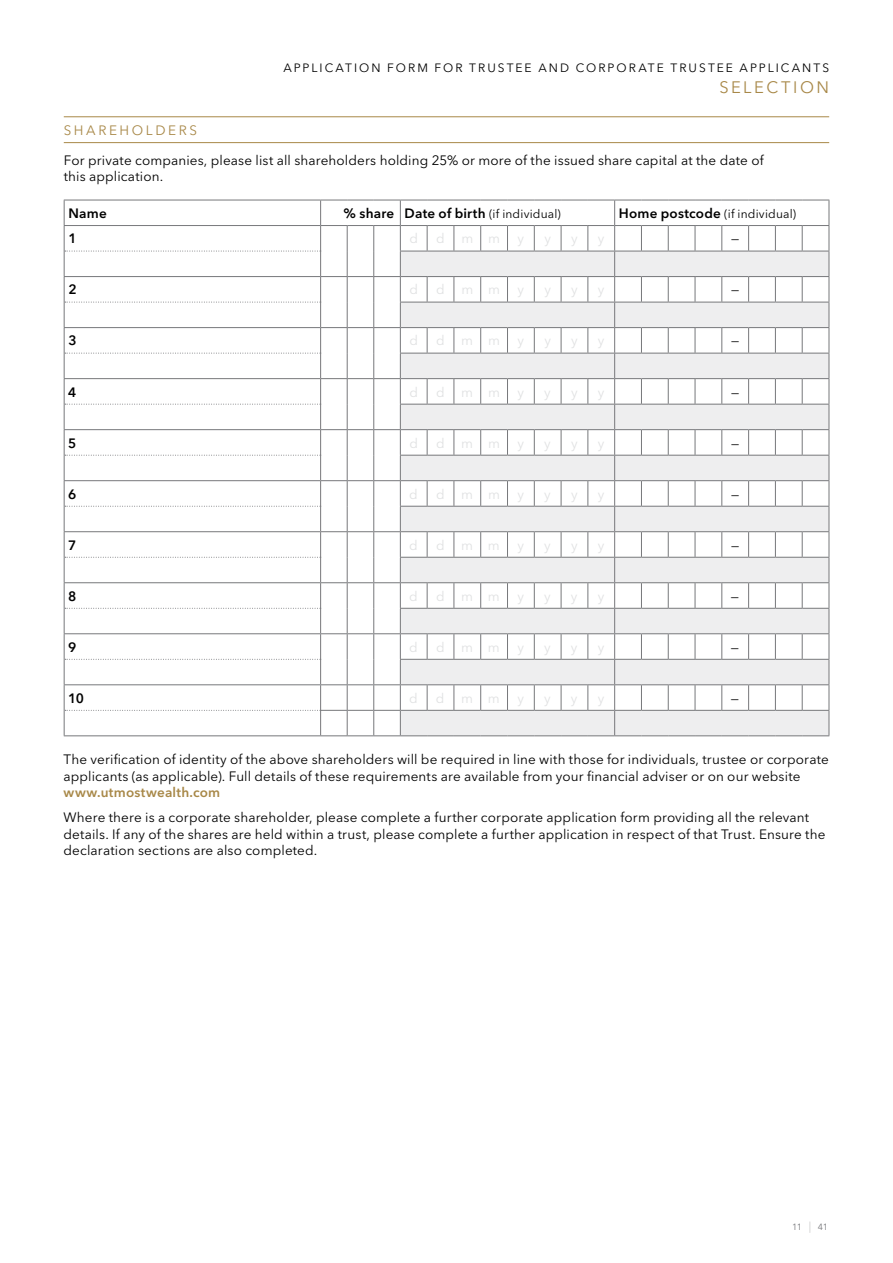
<style>
.page{position:relative;width:893px;height:1263px;background:#fff}
.page>*{position:absolute;margin:0;border:0;box-sizing:border-box;transform-origin:0 0}
.t1{font:16.5px "Avenir Next LT Pro";letter-spacing:.165em;color:#a88848}
.t2{font:13.5px/16.5px "Avenir Next LT Pro";letter-spacing:.01em;color:#000}
.t3{font:13.5px "Avenir Next LT Pro";letter-spacing:1.16em;color:#e0e1e2}
.t4{font:600 13.5px "Avenir Next LT Pro";letter-spacing:.015em;color:#000}
.t5{font:600 13.5px "Avenir Next LT Pro";letter-spacing:.02em;color:#a88848}
.t6{font:13.5px "Avenir Next LT Pro";letter-spacing:.19em;color:#a88848}
.t7{font:12px "Avenir Next LT Pro";letter-spacing:.17em;color:#000}
.t8{font:12px "Avenir Next LT Pro";letter-spacing:.01em;color:#000}
.t9{font:9px "Avenir Next LT Pro";color:#77787b}
.s1{font-weight:400;font-size:12px}
.s2{font-weight:600;font-size:13.5px}
.s3{font-weight:200;font-size:11.25px}
</style>
<div class="page">
<hr style="left:64px;top:116px;width:765px;height:1px;background:#a88848">
<hr style="left:64px;top:142px;width:765px;height:1px;background:#a88848">
<svg style="left:64px;top:200px;width:766px;height:536px"></svg>
<p class="t7" style="left:283px;top:61px;width:36px">Applic</p>
<p class="t7" style="left:336px;top:61px;width:440px">ati on f orm f or tru stee and c orporate tru stee applic</p>
<p class="t7" style="left:792px;top:61px;width:39px">ants</p>
<p class="t1" style="left:719px;top:77px;width:95px">SELECTION</p>
<p class="t6" style="left:64px;top:122px;width:135px">Sh areh old ers</p>
<p class="t2" style="left:64px;top:152px;width:701px">For private companies, please list all shareholders holding 25% or more of the issued share capital at the date of this application.</p>
<p class="t4" style="left:68px;top:205px;width:40px">Name</p>
<p class="t4" style="left:344px;top:205px;width:219px">% share Date of birth <span class="s1">(if individual)</span></p>
<p class="t8" style="left:619px;top:207px;width:179px"><span class="s2">Home postcode</span> (if individual)</p>
<p class="t4" style="left:68px;top:230px;width:10px">1</p>
<p class="t3" style="left:409px;top:231px;width:10px">d</p>
<p class="t3" style="left:436px;top:231px;width:65px">dmm</p>
<p class="t3" style="left:518px;top:231px;width:8px">y</p>
<p class="t3" style="left:544px;top:231px;width:8px">y</p>
<p class="t3" style="left:571px;top:231px;width:8px">y</p>
<p class="t3" style="left:598px;top:231px;width:8px">y</p>
<p class="t2" style="left:731px;top:230px;width:10px">—</p>
<p class="t4" style="left:68px;top:281px;width:10px">2</p>
<p class="t3" style="left:409px;top:282px;width:10px">d</p>
<p class="t3" style="left:436px;top:282px;width:65px">dmm</p>
<p class="t3" style="left:518px;top:282px;width:8px">y</p>
<p class="t3" style="left:544px;top:282px;width:8px">y</p>
<p class="t3" style="left:571px;top:282px;width:8px">y</p>
<p class="t3" style="left:598px;top:282px;width:8px">y</p>
<p class="t2" style="left:731px;top:281px;width:10px">—</p>
<p class="t4" style="left:68px;top:333px;width:10px">3</p>
<p class="t3" style="left:409px;top:333px;width:10px">d</p>
<p class="t3" style="left:436px;top:333px;width:65px">dmm</p>
<p class="t3" style="left:518px;top:333px;width:8px">y</p>
<p class="t3" style="left:544px;top:333px;width:8px">y</p>
<p class="t3" style="left:571px;top:333px;width:8px">y</p>
<p class="t3" style="left:598px;top:333px;width:8px">y</p>
<p class="t2" style="left:731px;top:332px;width:10px">—</p>
<p class="t4" style="left:68px;top:384px;width:10px">4</p>
<p class="t3" style="left:409px;top:384px;width:10px">d</p>
<p class="t3" style="left:436px;top:384px;width:65px">dmm</p>
<p class="t3" style="left:517px;top:384px;width:8px">y</p>
<p class="t3" style="left:544px;top:384px;width:8px">y</p>
<p class="t3" style="left:571px;top:384px;width:8px">y</p>
<p class="t3" style="left:598px;top:384px;width:8px">y</p>
<p class="t2" style="left:731px;top:383px;width:10px">—</p>
<p class="t4" style="left:68px;top:435px;width:10px">5</p>
<p class="t3" style="left:409px;top:435px;width:10px">d</p>
<p class="t3" style="left:436px;top:435px;width:65px">dmm</p>
<p class="t3" style="left:517px;top:435px;width:8px">y</p>
<p class="t3" style="left:544px;top:435px;width:8px">y</p>
<p class="t3" style="left:571px;top:435px;width:8px">y</p>
<p class="t3" style="left:598px;top:435px;width:8px">y</p>
<p class="t2" style="left:731px;top:434px;width:10px">—</p>
<p class="t4" style="left:68px;top:486px;width:10px">6</p>
<p class="t3" style="left:409px;top:486px;width:10px">d</p>
<p class="t3" style="left:436px;top:486px;width:65px">dmm</p>
<p class="t3" style="left:517px;top:486px;width:8px">y</p>
<p class="t3" style="left:544px;top:486px;width:8px">y</p>
<p class="t3" style="left:571px;top:486px;width:8px">y</p>
<p class="t3" style="left:598px;top:486px;width:8px">y</p>
<p class="t2" style="left:731px;top:486px;width:10px">—</p>
<p class="t4" style="left:68px;top:537px;width:10px">7</p>
<p class="t3" style="left:409px;top:537px;width:10px">d</p>
<p class="t3" style="left:436px;top:537px;width:65px">dmm</p>
<p class="t3" style="left:517px;top:537px;width:8px">y</p>
<p class="t3" style="left:544px;top:537px;width:8px">y</p>
<p class="t3" style="left:571px;top:537px;width:8px">y</p>
<p class="t3" style="left:598px;top:537px;width:8px">y</p>
<p class="t2" style="left:731px;top:537px;width:10px">—</p>
<p class="t4" style="left:68px;top:588px;width:10px">8</p>
<p class="t3" style="left:409px;top:588px;width:10px">d</p>
<p class="t3" style="left:436px;top:588px;width:65px">dmm</p>
<p class="t3" style="left:517px;top:588px;width:8px">y</p>
<p class="t3" style="left:544px;top:588px;width:8px">y</p>
<p class="t3" style="left:571px;top:588px;width:8px">y</p>
<p class="t3" style="left:598px;top:588px;width:8px">y</p>
<p class="t2" style="left:731px;top:588px;width:10px">—</p>
<p class="t4" style="left:68px;top:639px;width:10px">9</p>
<p class="t3" style="left:409px;top:639px;width:10px">d</p>
<p class="t3" style="left:436px;top:639px;width:65px">dmm</p>
<p class="t3" style="left:517px;top:639px;width:8px">y</p>
<p class="t3" style="left:544px;top:639px;width:8px">y</p>
<p class="t3" style="left:571px;top:639px;width:8px">y</p>
<p class="t3" style="left:598px;top:639px;width:8px">y</p>
<p class="t2" style="left:731px;top:639px;width:10px">—</p>
<p class="t4" style="left:68px;top:690px;width:17px">10</p>
<p class="t3" style="left:409px;top:690px;width:10px">d</p>
<p class="t3" style="left:436px;top:690px;width:65px">dmm</p>
<p class="t3" style="left:517px;top:690px;width:8px">y</p>
<p class="t3" style="left:544px;top:690px;width:8px">y</p>
<p class="t3" style="left:571px;top:690px;width:8px">y</p>
<p class="t3" style="left:598px;top:690px;width:8px">y</p>
<p class="t2" style="left:731px;top:690px;width:10px">—</p>
<p class="t2" style="left:64px;top:751px;width:767px">The verification of identity of the above shareholders will be required in line with those for individuals, trustee or corporate applicants (as applicable). Full details of these requirements are available from your financial adviser or on our website</p>
<p class="t5" style="left:64px;top:784px;width:158px">www.utmostwealth.com</p>
<p class="t2" style="left:64px;top:809px;width:763px">Where there is a corporate shareholder, please complete a further corporate application form providing all the relevant details. If any of the shares are held within a trust, please complete a further application in respect of that Trust. Ensure the declaration sections are also completed.</p>
<p class="t9" style="left:792px;top:1222px;width:37px">11 <span class="s3">|</span> 41</p>
</div>
